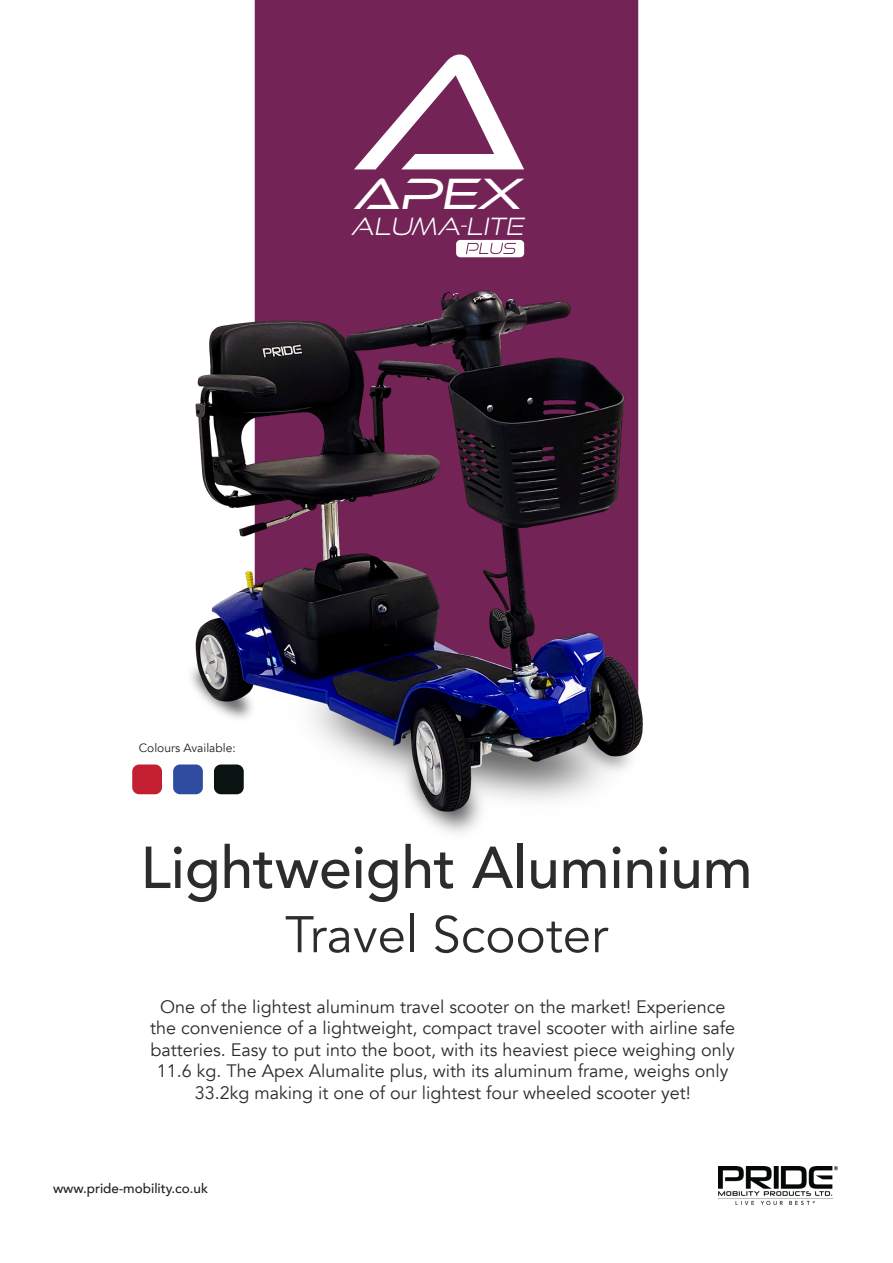
<style>
.page{position:relative;width:893px;height:1263px;background:#fff}
.page>*{position:absolute;margin:0;border:0;box-sizing:border-box;transform-origin:0 0}
.t1{font:italic 169.5px "Ethnocentric Lt";color:#fff}
.t2{font:500 58.5px "Avenir";color:#2b2c2b}
.t3{font:51px "Avenir";color:#2b2c2b}
.t4{font:italic 45.3px "Ethnocentric Lt";color:#fff}
.t5{font:italic 23.85px "Good Times Lt";color:#fff}
.t6{font:18px/21.6px "Avenir";color:#2b2c2b;text-align:center}
.t7{font:500 13.5px "Avenir";color:#231f20}
.t8{font:12px "Avenir";color:#231f20}
</style>
<div class="page">
<img style="left:718px;top:1167px;width:120px;height:37px">
<div style="left:255px;top:0;width:383px;height:280px;background:#742357"></div>
<img style="left:133px;top:280px;width:510px;height:553px">
<svg style="left:456px;top:240px;width:68px;height:17px"></svg>
<div style="left:132px;top:764px;width:30px;height:30px;background:#c31f31;border-radius:7px"></div>
<div style="left:173px;top:764px;width:30px;height:30px;background:#304ca1;border-radius:7px"></div>
<div style="left:214px;top:764px;width:30px;height:30px;background:#0b1212;border-radius:7px"></div>
<p class="t1" style="left:352px;top:9px;width:175px">A</p>
<p class="t4" style="left:354px;top:166px;width:168px">Apex</p>
<p class="t5" style="left:351px;top:212px;width:174px">ALUMA-LITE</p>
<p class="t8" style="left:139px;top:741px;width:98px">Colours Available:</p>
<p class="t2" style="left:140px;top:817px;width:614px">Lightweight Aluminium</p>
<p class="t3" style="left:285px;top:904px;width:324px">Travel Scooter</p>
<p class="t6" style="left:150px;top:996px;width:586px">One of the lightest aluminum travel scooter on the market! Experience the convenience of a lightweight, compact travel scooter with airline safe batteries. Easy to put into the boot, with its heaviest piece weighing only 11.6 kg. The Apex Alumalite plus, with its aluminum frame, weighs only 33.2kg making it one of our lightest four wheeled scooter yet!</p>
<p class="t7" style="left:53px;top:1176px;width:157px">www.pride-mobility.co.uk</p>
</div>
